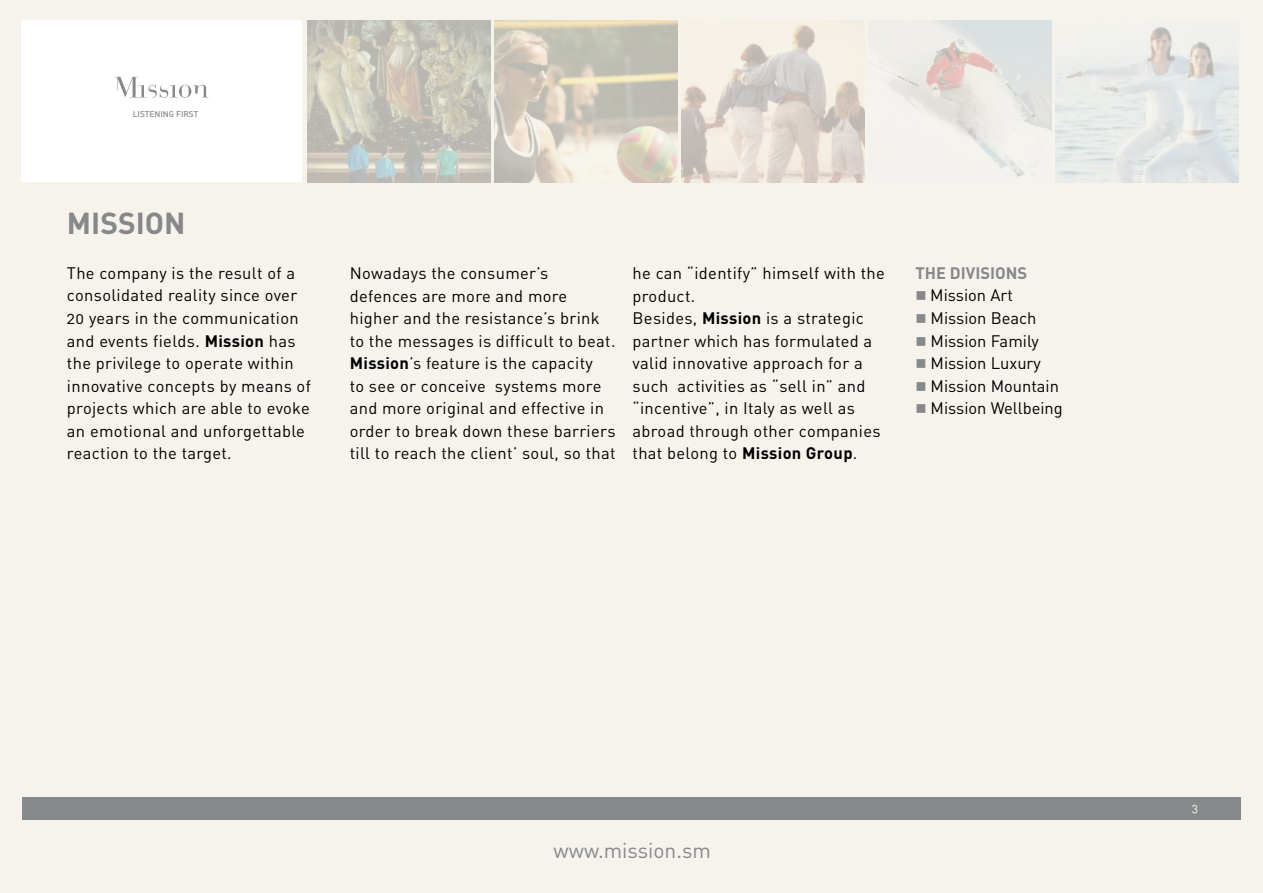
<style>
.page{position:relative;width:1263px;height:893px;background:#f5f3eb}
.page>*{position:absolute;margin:0;border:0;box-sizing:border-box;transform-origin:0 0}
.t1{font:30px "DIN Bold Alternate";color:#87888a}
.t2{font:21px "DIN Regular Alternate";color:#87888a}
.t3{font:16.5px/22.5px "DIN Regular Alternate";letter-spacing:.02em;color:#000}
.t4{font:16.5px "DIN Regular Alternate";color:#000}
.t5{font:16.5px "DIN Bold Alternate";color:#87888a}
.t6{font:12px "DIN Regular Alternate";color:#fff}
.t7{font:8.25px "DIN Medium Alternate";color:#87888a}
.s1{font-family:"DIN";font-weight:700}
.s2{color:#87888a}
</style>
<div class="page">
<div style="left:21px;top:20px;width:281px;height:162px;background:#fff"></div>
<div style="left:22px;top:797px;width:1219px;height:23px;background:#87888a"></div>
<svg style="left:115px;top:77px;width:93px;height:21px"></svg>
<svg style="left:307px;top:20px;width:932px;height:163px"></svg>
<p class="t7" style="left:133px;top:108px;width:67px">LISTENING FIRST</p>
<h1 class="t1" style="left:67px;top:203px;width:120px">MISSION</h1>
<p class="t3" style="left:67px;top:261px;width:245px">The company is the result of a consolidated reality since over<br>20 years in the communication and events fields. <span class="s1">Mission</span> has the privilege to operate within innovative concepts by means of projects which are able to evoke an emotional and unforgettable reaction to the target.</p>
<p class="t3" style="left:350px;top:261px;width:267px">Nowadays the consumer’s defences are more and more higher and the resistance’s brink to the messages is difficult to beat.<br><span class="s1">Mission</span>’s feature is the capacity<br>to see or conceive systems more and more original and effective in order to break down these barriers till to reach the client’ soul, so that</p>
<p class="t3" style="left:632px;top:261px;width:254px">he can “identify” himself with the product.<br>Besides, <span class="s1">Mission</span> is a strategic partner which has formulated a valid innovative approach for a such activities as “sell in” and “incentive”, in Italy as well as abroad through other companies that belong to <span class="s1">Mission Group</span>.</p>
<p class="t5" style="left:915px;top:262px;width:113px">THE DIVISIONS</p>
<p class="t4" style="left:915px;top:285px;width:99px"><span class="s2">■</span> Mission Art</p>
<p class="t4" style="left:915px;top:308px;width:123px"><span class="s2">■</span> Mission Beach</p>
<p class="t4" style="left:915px;top:330px;width:125px"><span class="s2">■</span> Mission Family</p>
<p class="t4" style="left:915px;top:353px;width:127px"><span class="s2">■</span> Mission Luxury</p>
<p class="t4" style="left:915px;top:375px;width:145px"><span class="s2">■</span> Mission Mountain</p>
<p class="t4" style="left:915px;top:398px;width:149px"><span class="s2">■</span> Mission Wellbeing</p>
<p class="t2" style="left:554px;top:837px;width:159px">www.mission.sm</p>
<p class="t6" style="left:1192px;top:800px;width:8px">3</p>
</div>
